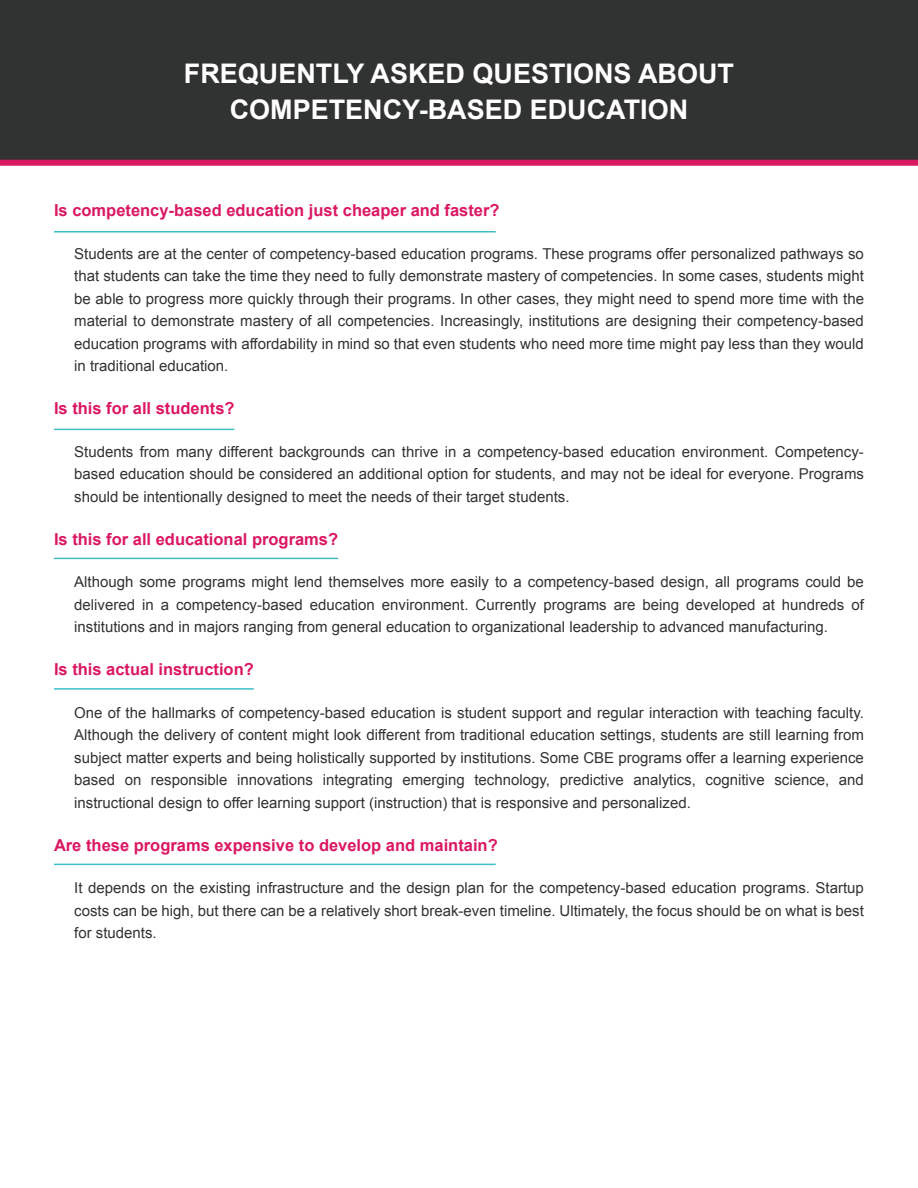
<style>
.page{position:relative;width:918px;height:1188px;background:#fff}
.page>*{position:absolute;margin:0;border:0;box-sizing:border-box;transform-origin:0 0}
.t1{font:700 27px/36px "Arial";color:#fff;text-align:center}
.t2{font:700 16.5px "Arial";color:#db1763}
.t3{font:15px/22.5px "Arial";color:#313232;text-align:justify}
</style>
<div class="page">
<hr style="left:54px;top:231px;width:442px;height:1px;background:#3dc1c9">
<hr style="left:54px;top:429px;width:180px;height:1px;background:#3dc1c9">
<hr style="left:54px;top:558px;width:284px;height:1px;background:#3dc1c9">
<hr style="left:54px;top:688px;width:200px;height:2px;background:#3dc1c9">
<hr style="left:54px;top:864px;width:442px;height:1px;background:#3dc1c9">
<div style="left:0;top:0;width:918px;height:163px;background:#313232"></div>
<div style="left:0;top:160px;width:918px;height:6px;background:#db1863"></div>
<h1 class="t1" style="left:184px;top:56px;width:552px">FREQUENTLY ASKED QUESTIONS ABOUT<br>COMPETENCY-BASED EDUCATION</h1>
<p class="t2" style="left:54px;top:199px;width:447px">Is competency-based education just cheaper and faster?</p>
<p class="t3" style="left:74px;top:242px;width:791px">Students are at the center of competency-based education programs. These programs offer personalized pathways so that students can take the time they need to fully demonstrate mastery of competencies. In some cases, students might be able to progress more quickly through their programs. In other cases, they might need to spend more time with the material to demonstrate mastery of all competencies. Increasingly, institutions are designing their competency-based education programs with affordability in mind so that even students who need more time might pay less than they would in traditional education.</p>
<p class="t2" style="left:54px;top:397px;width:182px">Is this for all students?</p>
<p class="t3" style="left:74px;top:440px;width:791px">Students from many different backgrounds can thrive in a competency-based education environment. Competency&shy;based education should be considered an additional option for students, and may not be ideal for everyone. Programs should be intentionally designed to meet the needs of their target students.</p>
<p class="t2" style="left:54px;top:528px;width:286px">Is this for all educational programs?</p>
<p class="t3" style="left:74px;top:571px;width:791px">Although some programs might lend themselves more easily to a competency-based design, all programs could be delivered in a competency-based education environment. Currently programs are being developed at hundreds of institutions and in majors ranging from general education to organizational leadership to advanced manufacturing.</p>
<p class="t2" style="left:54px;top:658px;width:201px">Is this actual instruction?</p>
<p class="t3" style="left:74px;top:701px;width:791px">One of the hallmarks of competency-based education is student support and regular interaction with teaching faculty.<br>Although the delivery of content might look different from traditional education settings, students are still learning from subject matter experts and being holistically supported by institutions. Some CBE programs offer a learning experience based on responsible innovations integrating emerging technology, predictive analytics, cognitive science, and instructional design to offer learning support (instruction) that is responsive and personalized.</p>
<p class="t2" style="left:54px;top:834px;width:445px">Are these programs expensive to develop and maintain?</p>
<p class="t3" style="left:74px;top:877px;width:791px">It depends on the existing infrastructure and the design plan for the competency-based education programs. Startup costs can be high, but there can be a relatively short break-even timeline. Ultimately, the focus should be on what is best for students.</p>
</div>
